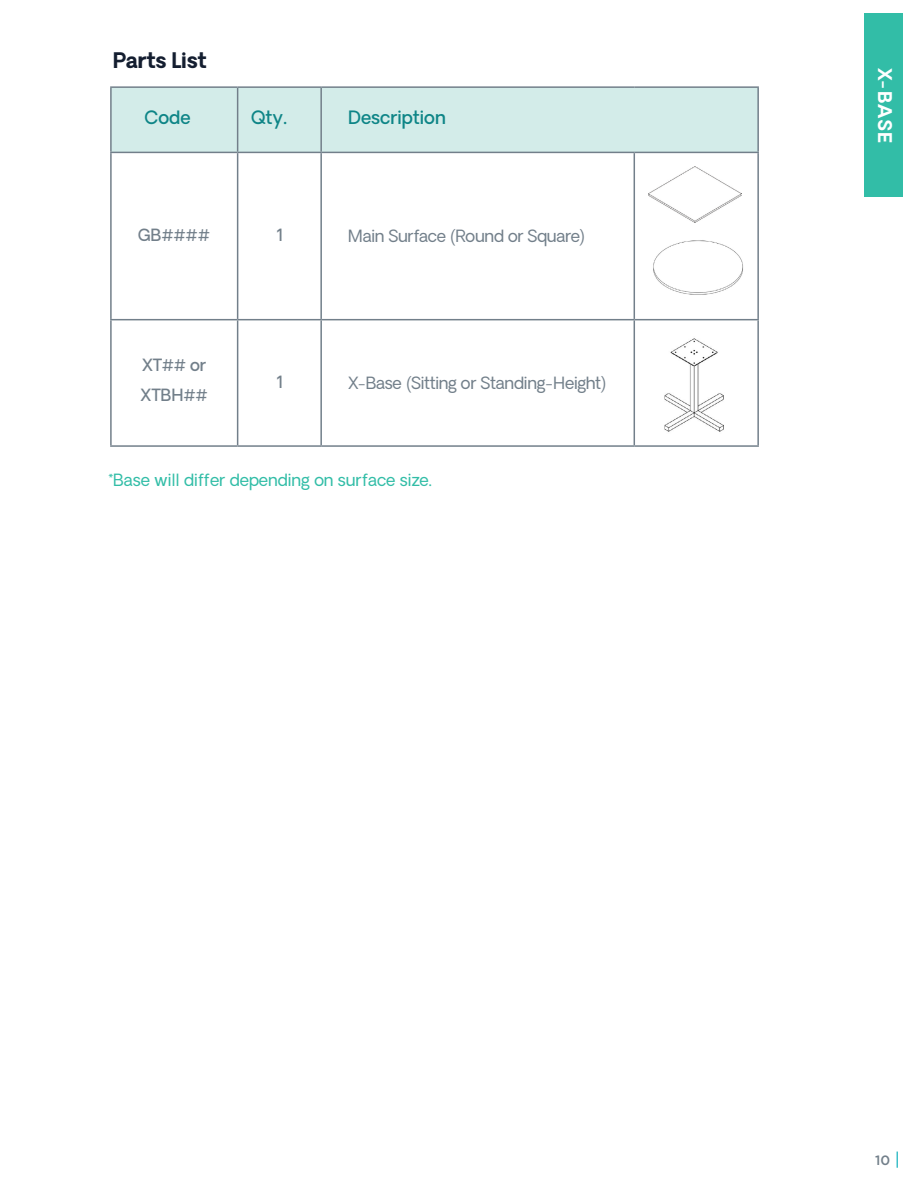
<style>
.page{position:relative;width:918px;height:1188px;background:#fff}
.page>*{position:absolute;margin:0;border:0;box-sizing:border-box;transform-origin:0 0}
.Parts_List_Header{font:700 21px "Oakes Grotesk";letter-spacing:-.015em;color:#141e30}
.t1{font:700 18.45px "Oakes Grotesk";color:#fff}
.Column_Headers{font:500 18px "Oakes Grotesk";color:#0e8587}
.Parts_Name{font:16.5px "Oakes Grotesk";letter-spacing:-.015em;color:#727f8a}
.Section_Page_Title{font:16.5px "Oakes Grotesk";color:#32bda7}
.Product_Code{font:500 16.5px/30px "Oakes Grotesk";color:#727f8a}
.QTY{font:500 16.5px "Oakes Grotesk";color:#727f8a}
.t2{font:500 13.5px "Gotham";color:#727f8a}
</style>
<div class="page">
<svg style="left:897px;top:1152px;width:1px;height:16px"></svg>
<div style="left:864px;top:14px;width:39px;height:183px;background:#32bda7"></div>
<div style="left:112px;top:88px;width:645px;height:64px;background:#d3ece9"></div>
<hr style="left:110px;top:86px;width:128px;height:2px;background:#727f8a">
<hr style="left:110px;top:88px;width:2px;height:64px;background:#727f8a">
<hr style="left:110px;top:152px;width:128px;height:1px;background:#727f8a">
<hr style="left:238px;top:86px;width:83px;height:2px;background:#727f8a">
<hr style="left:237px;top:88px;width:1px;height:64px;background:#727f8a">
<hr style="left:238px;top:152px;width:83px;height:1px;background:#727f8a">
<hr style="left:320px;top:153px;width:2px;height:166px;background:#727f8a">
<hr style="left:634px;top:153px;width:1px;height:166px;background:#727f8a">
<hr style="left:757px;top:153px;width:2px;height:166px;background:#727f8a">
<hr style="left:238px;top:319px;width:83px;height:1px;background:#727f8a">
<hr style="left:321px;top:319px;width:313px;height:1px;background:#727f8a">
<hr style="left:320px;top:320px;width:2px;height:125px;background:#727f8a">
<hr style="left:634px;top:319px;width:125px;height:1px;background:#727f8a">
<hr style="left:634px;top:320px;width:1px;height:125px;background:#727f8a">
<hr style="left:757px;top:320px;width:2px;height:125px;background:#727f8a">
<hr style="left:238px;top:445px;width:83px;height:2px;background:#727f8a">
<hr style="left:321px;top:445px;width:313px;height:2px;background:#727f8a">
<hr style="left:634px;top:445px;width:125px;height:2px;background:#727f8a">
<hr style="left:321px;top:86px;width:313px;height:2px;background:#727f8a">
<hr style="left:320px;top:88px;width:2px;height:64px;background:#727f8a">
<hr style="left:634px;top:86px;width:125px;height:2px;background:#727f8a">
<hr style="left:757px;top:88px;width:2px;height:64px;background:#727f8a">
<hr style="left:321px;top:152px;width:313px;height:1px;background:#727f8a">
<hr style="left:634px;top:152px;width:125px;height:1px;background:#727f8a">
<hr style="left:110px;top:153px;width:2px;height:166px;background:#727f8a">
<hr style="left:237px;top:153px;width:1px;height:166px;background:#727f8a">
<hr style="left:110px;top:319px;width:128px;height:1px;background:#727f8a">
<hr style="left:110px;top:320px;width:2px;height:125px;background:#727f8a">
<hr style="left:237px;top:320px;width:1px;height:125px;background:#727f8a">
<hr style="left:110px;top:445px;width:128px;height:2px;background:#727f8a">
<img style="left:653px;top:240px;width:90px;height:55px">
<img style="left:648px;top:166px;width:94px;height:56px">
<img style="left:664px;top:338px;width:60px;height:94px">
<p class="Parts_List_Header" style="left:113px;top:46px;width:96px">Parts List</p>
<p class="Column_Headers" style="left:145px;top:106px;width:47px">Code</p>
<p class="Column_Headers" style="left:251px;top:106px;width:37px">Qty.</p>
<p class="Column_Headers" style="left:348px;top:106px;width:99px">Description</p>
<p class="Product_Code" style="left:138px;top:220px;width:74px">GB####</p>
<p class="QTY" style="left:277px;top:224px;width:8px">1</p>
<p class="Parts_Name" style="left:348px;top:225px;width:238px">Main Surface (Round or Square)</p>
<p class="Product_Code" style="left:140px;top:350px;width:69px">XT## or<br>XTBH##</p>
<p class="QTY" style="left:277px;top:371px;width:8px">1</p>
<p class="Parts_Name" style="left:348px;top:372px;width:259px">X-Base (Sitting or Standing-Height)</p>
<p class="Section_Page_Title" style="left:108px;top:469px;width:325px">*Base will differ depending on surface size.</p>
<p class="t1" style="left:897px;top:68px;width:77px;rotate:90deg">X-BASE</p>
<p class="t2" style="left:875px;top:1152px;width:17px">10</p>
</div>
